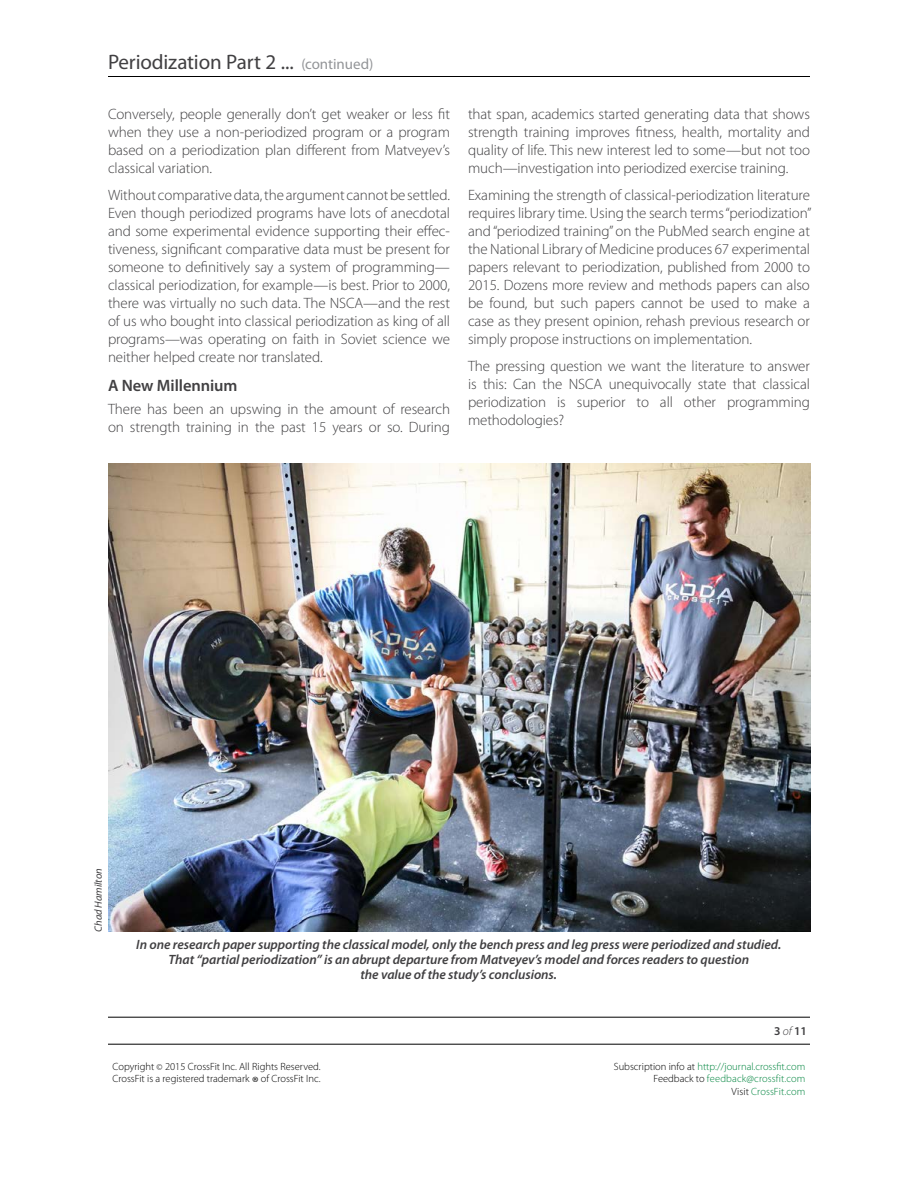
<style>
.page{position:relative;width:918px;height:1188px;background:#fff}
.page>*{position:absolute;margin:0;border:0;box-sizing:border-box;transform-origin:0 0}
.t1{font:21px "Myriad Pro";letter-spacing:-.01em;color:#414042}
.t2{font:600 16.5px "Myriad Pro";letter-spacing:-.005em;color:#414042}
.t3{font:300 15px/18px "Myriad Pro";letter-spacing:-.005em;color:#414042;text-align:justify}
.t4{font:italic 600 13.5px/15px "Myriad Pro";letter-spacing:-.005em;color:#414042;text-align:center}
.t5{font:600 12px "Myriad Pro";color:#414042}
.t6{font:300 10.5px/12.6px "Myriad Pro";color:#00853f;text-align:right}
.t7{font:300 10.5px/12px "Myriad Pro";color:#000}
.t8{font:italic 10.5px "Myriad Pro";letter-spacing:-.005em;color:#414042}
.s1{font-size:15px;color:#939598}
.s2{font-weight:300;font-style:italic}
.s3{font-size:9px}
.s4{font-size:16.5px}
.s5{color:#000}
</style>
<div class="page">
<hr style="left:108px;top:76px;width:702px;height:1px;background:#000">
<hr style="left:108px;top:1017px;width:702px;height:1px;background:#000">
<hr style="left:108px;top:1044px;width:702px;height:1px;background:#000">
<img style="left:108px;top:464px;width:702px;height:468px">
<h1 class="t1" style="left:108px;top:50px;width:267px">Periodization Part 2 ... <span class="s1">(continued)</span></h1>
<p class="t3" style="left:108px;top:106px;width:344px">Conversely, people generally don’t get weaker or less fit when they use a non-periodized program or a program based on a periodization plan different from Matveyev’s classical variation.</p>
<p class="t3" style="left:108px;top:187px;width:344px">Without comparative data, the argument cannot be settled.<br>Even though periodized programs have lots of anecdotal and some experimental evidence supporting their effec&shy;tiveness, significant comparative data must be present for someone to definitively say a system of programming— classical periodization, for example—is best. Prior to 2000, there was virtually no such data. The NSCA—and the rest of us who bought into classical periodization as king of all programs—was operating on faith in Soviet science we neither helped create nor translated.</p>
<p class="t2" style="left:108px;top:376px;width:131px">A New Millennium</p>
<p class="t3" style="left:108px;top:400px;width:344px">There has been an upswing in the amount of research on strength training in the past 15 years or so. During</p>
<p class="t3" style="left:468px;top:106px;width:344px">that span, academics started generating data that shows strength training improves fitness, health, mortality and quality of life. This new interest led to some—but not too much—investigation into periodized exercise training.</p>
<p class="t3" style="left:468px;top:187px;width:345px">Examining the strength of classical-periodization literature requires library time. Using the search terms “periodization” and “periodized training” on the PubMed search engine at the National Library of Medicine produces 67 experimental papers relevant to periodization, published from 2000 to 2015. Dozens more review and methods papers can also be found, but such papers cannot be used to make a case as they present opinion, rehash previous research or simply propose instructions on implementation.</p>
<p class="t3" style="left:468px;top:358px;width:344px">The pressing question we want the literature to answer is this: Can the NSCA unequivocally state that classical periodization is superior to all other programming methodologies?</p>
<p class="t8" style="left:93px;top:932px;width:65px;rotate:-90deg">Chad Hamilton</p>
<p class="t4" style="left:136px;top:938px;width:646px">In one research paper supporting the classical model, only the bench press and leg press were periodized and studied.<br>That “partial periodization” is an abrupt departure from Matveyev’s model and forces readers to question<br>the value of the study’s conclusions.</p>
<p class="t5" style="left:774px;top:1024px;width:34px">3 <span class="s2">of</span> 11</p>
<p class="t7" style="left:112px;top:1061px;width:210px">Copyright <span class="s3">©</span> 2015 CrossFit Inc. All Rights Reserved.<br>CrossFit is a registered trademark <span class="s4">®</span> of CrossFit Inc.</p>
<p class="t6" style="left:614px;top:1060px;width:193px"><span class="s5">Subscription info at</span> http://journal.crossfit.com<br><span class="s5">Feedback to</span> feedback@crossfit.com<br><span class="s5">Visit</span> CrossFit.com</p>
</div>
